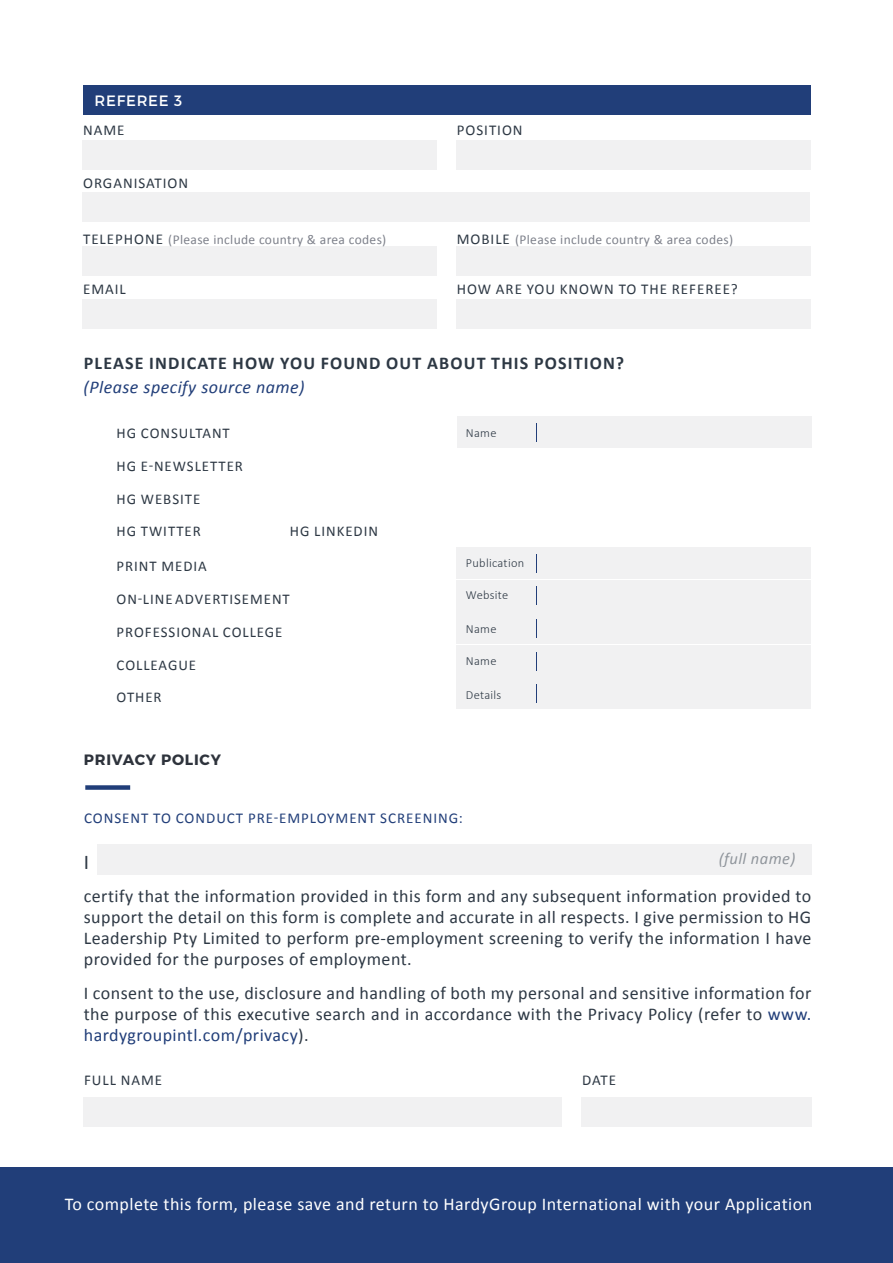
<style>
.page{position:relative;width:893px;height:1263px;background:#fff}
.page>*{position:absolute;margin:0;border:0;box-sizing:border-box;transform-origin:0 0}
.t1{font:21px "Calibri";color:#2d3844}
.t2{font:18px/21px "Calibri";letter-spacing:.025em;color:#2d3844;text-align:justify}
.t3{font:18px "Calibri";letter-spacing:.025em;color:#fff}
.t4{font:700 18px "Calibri";letter-spacing:.065em;color:#2d3844}
.t5{font:italic 18px "Calibri";letter-spacing:.025em;color:#213e79}
.t6{font:italic 16.5px "Calibri";letter-spacing:.025em;color:#2d3844}
.t7{font:15px "Calibri";letter-spacing:.065em;color:#2d3844}
.t8{font:15px "Calibri";letter-spacing:.065em;color:#213e79}
.t9{font:700 15px "Montserrat";letter-spacing:.05em;color:#2e333c}
.t10{font:15px "Montserrat";letter-spacing:.05em;color:#fff}
.t11{font:14.85px/31.8px "Calibri";letter-spacing:.065em;color:#2d3844}
.t12{font:13.5px "Calibri";letter-spacing:.025em;color:#7e818b}
.t13{font:300 12.45px "Calibri";letter-spacing:.025em;color:#2d3844}
.s1{font-size:15px;color:#2d3844}
.s2{color:#213e79}
</style>
<div class="page">
<div style="left:83px;top:140px;width:354px;height:30px;background:#f1f1f2"></div>
<div style="left:456px;top:140px;width:354px;height:30px;background:#f1f1f2"></div>
<div style="left:83px;top:193px;width:727px;height:29px;background:#f1f1f2"></div>
<div style="left:83px;top:246px;width:354px;height:30px;background:#f1f1f2"></div>
<div style="left:456px;top:246px;width:354px;height:30px;background:#f1f1f2"></div>
<div style="left:83px;top:299px;width:354px;height:29px;background:#f1f1f2"></div>
<div style="left:456px;top:299px;width:354px;height:29px;background:#f1f1f2"></div>
<div style="left:83px;top:85px;width:727px;height:30px;background:#213e79"></div>
<div style="left:457px;top:416px;width:354px;height:32px;background:#f1f1f2"></div>
<div style="left:457px;top:547px;width:354px;height:32px;background:#f1f1f2"></div>
<div style="left:457px;top:580px;width:354px;height:31px;background:#f1f1f2"></div>
<div style="left:457px;top:613px;width:354px;height:31px;background:#f1f1f2"></div>
<div style="left:457px;top:645px;width:354px;height:31px;background:#f1f1f2"></div>
<div style="left:457px;top:678px;width:354px;height:31px;background:#f1f1f2"></div>
<svg style="left:536px;top:423px;width:1px;height:18px"></svg>
<svg style="left:536px;top:554px;width:1px;height:18px"></svg>
<svg style="left:536px;top:586px;width:1px;height:18px"></svg>
<svg style="left:536px;top:619px;width:1px;height:19px"></svg>
<svg style="left:536px;top:652px;width:1px;height:18px"></svg>
<svg style="left:536px;top:685px;width:1px;height:18px"></svg>
<div style="left:85px;top:785px;width:45px;height:5px;background:#213e79"></div>
<div style="left:97px;top:844px;width:714px;height:30px;background:#f1f1f2"></div>
<div style="left:84px;top:1097px;width:478px;height:30px;background:#f1f1f2"></div>
<div style="left:581px;top:1097px;width:230px;height:30px;background:#f1f1f2"></div>
<div style="left:0;top:1167px;width:893px;height:96px;background:#213e79"></div>
<p class="t10" style="left:95px;top:91px;width:89px">REFEREE 3</p>
<p class="t7" style="left:83px;top:121px;width:43px">NAME</p>
<p class="t7" style="left:457px;top:121px;width:67px">POSITION</p>
<p class="t7" style="left:83px;top:174px;width:107px">ORGANISATION</p>
<p class="t12" style="left:83px;top:231px;width:305px"><span class="s1">TELEPHONE</span> (Please include country &amp; area codes)</p>
<p class="t12" style="left:457px;top:231px;width:278px"><span class="s1">MOBILE</span> (Please include country &amp; area codes)</p>
<p class="t7" style="left:83px;top:280px;width:44px">EMAIL</p>
<p class="t7" style="left:457px;top:280px;width:282px">HOW ARE YOU KNOWN TO THE REFEREE?</p>
<p class="t4" style="left:84px;top:352px;width:542px">PLEASE INDICATE HOW YOU FOUND OUT ABOUT THIS POSITION?</p>
<p class="t5" style="left:84px;top:375px;width:223px">(Please specify source name)</p>
<p class="t11" style="left:117px;top:417px;width:115px">HG CONSULTANT</p>
<p class="t13" style="left:466px;top:425px;width:32px">Name</p>
<p class="t11" style="left:117px;top:450px;width:128px">HG E-NEWSLETTER</p>
<p class="t11" style="left:117px;top:483px;width:85px">HG WEBSITE</p>
<p class="t11" style="left:117px;top:515px;width:86px">HG TWITTER</p>
<p class="t11" style="left:290px;top:515px;width:90px">HG LINKEDIN</p>
<p class="t11" style="left:117px;top:550px;width:92px">PRINT MEDIA</p>
<p class="t13" style="left:466px;top:555px;width:60px">Publication</p>
<p class="t11" style="left:117px;top:583px;width:175px">ON-LINE ADVERTISEMENT</p>
<p class="t13" style="left:466px;top:588px;width:44px">Website</p>
<p class="t11" style="left:117px;top:616px;width:167px">PROFESSIONAL COLLEGE</p>
<p class="t13" style="left:466px;top:621px;width:32px">Name</p>
<p class="t11" style="left:117px;top:649px;width:81px">COLLEAGUE<br>OTHER</p>
<p class="t13" style="left:466px;top:653px;width:32px">Name</p>
<p class="t13" style="left:466px;top:687px;width:37px">Details</p>
<p class="t9" style="left:84px;top:750px;width:139px">PRIVACY POLICY</p>
<p class="t8" style="left:84px;top:808px;width:380px">CONSENT TO CONDUCT PRE-EMPLOYMENT SCREENING:</p>
<p class="t1" style="left:84px;top:849px;width:7px">I</p>
<p class="t2" style="left:84px;top:885px;width:729px">certify that the information provided in this form and any subsequent information provided to support the detail on this form is complete and accurate in all respects. I give permission to HG Leadership Pty Limited to perform pre-employment screening to verify the information I have provided for the purposes of employment.</p>
<p class="t2" style="left:84px;top:982px;width:729px">I consent to the use, disclosure and handling of both my personal and sensitive information for the purpose of this executive search and in accordance with the Privacy Policy (refer to <span class="s2">www. hardygroupintl.com/privacy</span>).</p>
<p class="t6" style="left:719px;top:847px;width:78px">(full name)</p>
<p class="t7" style="left:84px;top:1070px;width:80px">FULL NAME</p>
<p class="t7" style="left:582px;top:1070px;width:36px">DATE</p>
<p class="t3" style="left:65px;top:1193px;width:749px">To complete this form, please save and return to HardyGroup International with your Application</p>
</div>
